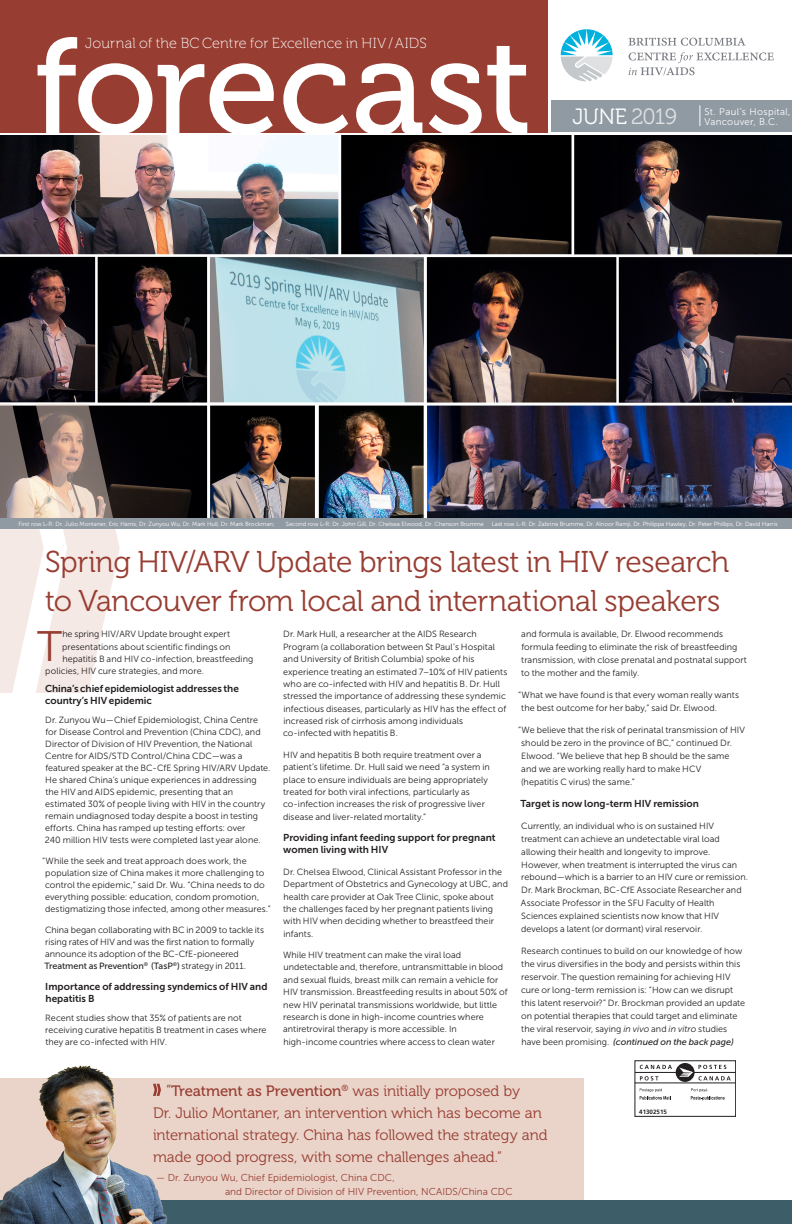
<style>
.page{position:relative;width:792px;height:1224px;background:#fff}
.page>*{position:absolute;margin:0;border:0;box-sizing:border-box;transform-origin:0 0}
.t1{font:136.2px "Museo 500";letter-spacing:-.02em;color:#fff}
.body_drop_cap{font:42.6px "Museo Sans 300";color:#983d32}
.Main_Head{font:30px/39px "Museo 300";letter-spacing:-.015em;color:#983d32}
.t2{font:22px "Museo 300";letter-spacing:-.025em;color:#fff}
.callout{font:15px/22.1px "Museo 300";letter-spacing:-.01em;color:#983d32}
.t3{font:14.5px "Museo 100";letter-spacing:.015em;color:#fff}
.body{font:10px/12px "Museo Sans 700";color:#231f20}
.callout-2{font:10px/14.1px "Museo Sans 300";color:#983d32}
.t4{font:9.6px/10.5px "Museo Sans 300";letter-spacing:.035em;color:#fff}
.body-2{font:9px/12.4px "Museo Sans 300";letter-spacing:.005em;color:#231f20}
.body_drop_cap-2{font:9px "Museo Sans 300";letter-spacing:.005em;color:#231f20}
.t5{font:700 6.2px "Frutiger";color:#231f20}
.t6{font:6px "Museo Sans 300";letter-spacing:-.005em;color:#fff}
.s1{color:#dee0e2}
.s2{font-style:italic}
.s3{font-family:"Museo Sans 500";font-style:italic}
.s4{font-family:"Museo Sans 500"}
.s5{font-size:16px}
.s6{font-family:"Museo 500"}
</style>
<div class="page">
<div style="left:0;top:1078px;width:584px;height:146px;background:#ead4c9"></div>
<div style="left:0;top:1200px;width:792px;height:24px;background:#3d5d69"></div>
<svg style="left:637px;top:1063px;width:96px;height:19px"></svg>
<div style="left:635px;top:1061px;width:100px;height:23px;border:1px solid #fff"></div>
<hr style="left:635px;top:1072px;width:100px;height:1px;background:#231f20">
<svg style="left:676px;top:1063px;width:19px;height:19px"></svg>
<svg style="left:679px;top:1065px;width:52px;height:15px"></svg>
<svg style="left:640px;top:1065px;width:32px;height:4px"></svg>
<svg style="left:640px;top:1076px;width:18px;height:4px"></svg>
<div style="left:635px;top:1061px;width:101px;height:56px;border:1px solid #231f20"></div>
<hr style="left:635px;top:1083px;width:101px;height:1px;background:#231f20">
<svg style="left:640px;top:1088px;width:31px;height:12px"></svg>
<svg style="left:691px;top:1088px;width:34px;height:13px"></svg>
<svg style="left:561px;top:29px;width:52px;height:52px"></svg>
<svg style="left:629px;top:38px;width:117px;height:8px"></svg>
<svg style="left:629px;top:52px;width:145px;height:23px"></svg>
<div style="left:0;top:0;width:547px;height:132px;background:#983d32"></div>
<div style="left:552px;top:100px;width:240px;height:32px;background:#909aa3"></div>
<svg style="left:699px;top:105px;width:1px;height:21px"></svg>
<img style="left:0;top:1065px;width:168px;height:159px">
<img style="left:0;top:136px;width:792px;height:383px">
<svg style="left:0;top:404px;width:120px;height:289px"></svg>
<div style="left:0;top:519px;width:792px;height:10px;background:#909aa3"></div>
<p class="t1" style="left:35px;top:12px;width:499px">forecast</p>
<p class="t3" style="left:85px;top:35px;width:343px">Journal of the BC Centre for Excellence in HIV/AIDS</p>
<p class="t2" style="left:572px;top:105px;width:106px">JUNE <span class="s1">2019</span></p>
<p class="t4" style="left:705px;top:106px;width:88px">St. Paul’s Hospital,<br>Vancouver, B.C.</p>
<p class="t6" style="left:18px;top:521px;width:258px">First row L-R: Dr. Julio Montaner, Eric Harris, Dr. Zunyou Wu, Dr. Mark Hull, Dr. Mark Brockman;</p>
<p class="t6" style="left:286px;top:521px;width:200px">Second row L-R: Dr. John Gill, Dr. Chelsea Elwood, Dr. Chanson Brumme</p>
<p class="t6" style="left:492px;top:521px;width:287px">Last row L-R: Dr. Zabrina Brumme, Dr. Alnoor Ramji, Dr. Philippa Hawley, Dr. Peter Phillips, Dr. David Harris</p>
<p class="Main_Head" style="left:45px;top:543px;width:686px">Spring HIV/ARV Update brings latest in HIV research to Vancouver from local and international speakers</p>
<p class="body_drop_cap" style="left:37px;top:623px;width:27px">T</p>
<p class="body_drop_cap-2" style="left:62px;top:630px;width:169px">he spring HIV/ARV Update brought expert</p>
<p class="body-2" style="left:283px;top:628px;width:226px">Dr. Mark Hull, a researcher at the AIDS Research Program (a collaboration between St Paul’s Hospital and University of British Columbia) spoke of his experience treating an estimated 7–10% of HIV patients who are co-infected with HIV and hepatitis B. Dr. Hull stressed the importance of addressing these syndemic infectious diseases, particularly as HIV has the effect of increased risk of cirrhosis among individuals co-infected with hepatitis B.</p>
<p class="body-2" style="left:283px;top:749px;width:208px">HIV and hepatitis B both require treatment over a patient’s lifetime. Dr. Hull said we need “a system in place to ensure individuals are being appropriately treated for both viral infections, particularly as co-infection increases the risk of progressive liver disease and liver-related mortality.”</p>
<p class="body" style="left:283px;top:831px;width:214px;line-height:12.4px">Providing infant feeding support for pregnant women living with HIV</p>
<p class="body-2" style="left:283px;top:866px;width:226px">Dr. Chelsea Elwood, Clinical Assistant Professor in the Department of Obstetrics and Gynecology at UBC, and health care provider at Oak Tree Clinic, spoke about the challenges faced by her pregnant patients living with HIV when deciding whether to breastfeed their infants.</p>
<p class="body-2" style="left:283px;top:949px;width:226px">While HIV treatment can make the viral load undetectable and, therefore, untransmittable in blood and sexual fluids, breast milk can remain a vehicle for HIV transmission. Breastfeeding results in about 50% of new HIV perinatal transmissions worldwide, but little research is done in high-income countries where antiretroviral therapy is more accessible. In high-income countries where access to clean water</p>
<p class="body-2" style="left:521px;top:628px;width:227px;line-height:12.9px">and formula is available, Dr. Elwood recommends formula feeding to eliminate the risk of breastfeeding transmission, with close prenatal and postnatal support to the mother and the family.</p>
<p class="body-2" style="left:521px;top:689px;width:219px;line-height:12.9px;text-indent:-3px">“What we have found is that every woman really wants the best outcome for her baby,” said Dr. Elwood.</p>
<p class="body-2" style="left:521px;top:724px;width:225px;line-height:12.9px;text-indent:-3px">“We believe that the risk of perinatal transmission of HIV should be zero in the province of BC,” continued Dr.<br>Elwood. “We believe that hep B should be the same and we are working really hard to make HCV<br>(hepatitis C virus) the same.”</p>
<p class="body" style="left:521px;top:797px;width:180px">Target is now long-term HIV remission</p>
<p class="body-2" style="left:521px;top:819px;width:229px;line-height:12.9px">Currently, an individual who is on sustained HIV treatment can achieve an undetectable viral load allowing their health and longevity to improve.<br>However, when treatment is interrupted the virus can rebound—which is a barrier to an HIV cure or remission.<br>Dr. Mark Brockman, BC-CfE Associate Researcher and Associate Professor in the SFU Faculty of Health Sciences explained scientists now know that HIV develops a latent (or dormant) viral reservoir.</p>
<p class="body-2" style="left:521px;top:945px;width:226px;line-height:12.9px">Research continues to build on our knowledge of how the virus diversifies in the body and persists within this reservoir. The question remaining for achieving HIV cure or long-term remission is: “How can we disrupt this latent reservoir?” Dr. Brockman provided an update on potential therapies that could target and eliminate the viral reservoir, saying <span class="s2">in vivo</span> and <span class="s2">in vitro</span> studies have been promising. <span class="s3">(continued on the back page)</span></p>
<p class="body_drop_cap-2" style="left:62px;top:642px;width:170px">presentations about scientific findings on</p>
<p class="body_drop_cap-2" style="left:62px;top:654px;width:193px">hepatitis B and HIV co-infection, breastfeeding</p>
<p class="body_drop_cap-2" style="left:45px;top:666px;width:160px">policies, HIV cure strategies, and more.</p>
<p class="body" style="left:45px;top:683px;width:195px">China’s chief epidemiologist addresses the country’s HIV epidemic</p>
<p class="body-2" style="left:45px;top:714px;width:227px;line-height:12px">Dr. Zunyou Wu—Chief Epidemiologist, China Centre for Disease Control and Prevention (China CDC), and Director of Division of HIV Prevention, the National Centre for AIDS/STD Control/China CDC—was a featured speaker at the BC-CfE Spring HIV/ARV Update.<br>He shared China’s unique experiences in addressing the HIV and AIDS epidemic, presenting that an estimated 30% of people living with HIV in the country remain undiagnosed today despite a boost in testing efforts. China has ramped up testing efforts: over<br>240 million HIV tests were completed last year alone.</p>
<p class="body-2" style="left:45px;top:855px;width:227px;line-height:12px;text-indent:-3px">“While the seek and treat approach does work, the population size of China makes it more challenging to control the epidemic,” said Dr. Wu. “China needs to do everything possible: education, condom promotion, destigmatizing those infected, among other measures.”</p>
<p class="body-2" style="left:45px;top:924px;width:221px;line-height:12px">China began collaborating with BC in 2009 to tackle its rising rates of HIV and was the first nation to formally announce its adoption of the BC-CfE-pioneered <span class="s4">Treatment as Prevention</span><sup>®</sup> <span class="s4">(TasP</span><sup>®</sup><span class="s4">)</span> strategy in 2011.</p>
<p class="body" style="left:45px;top:981px;width:224px">Importance of addressing syndemics of HIV and hepatitis B</p>
<p class="body-2" style="left:45px;top:1012px;width:223px;line-height:12px">Recent studies show that 35% of patients are not receiving curative hepatitis B treatment in cases where they are co-infected with HIV.</p>
<p class="callout" style="left:153px;top:1080px;width:396px;text-indent:13px"><span class="s5">“</span><span class="s6">Treatment as Prevention</span><sup>®</sup> was initially proposed by<br>Dr. Julio Montaner, an intervention which has become an international strategy. China has followed the strategy and made good progress, with some challenges ahead.”</p>
<p class="callout-2" style="left:225px;top:1171px;width:289px;text-indent:-69px">— Dr. Zunyou Wu, Chief Epidemiologist, China CDC,<br>and Director of Division of HIV Prevention, NCAIDS/China CDC</p>
<p class="t5" style="left:639px;top:1108px;width:29px">41302515</p>
</div>
